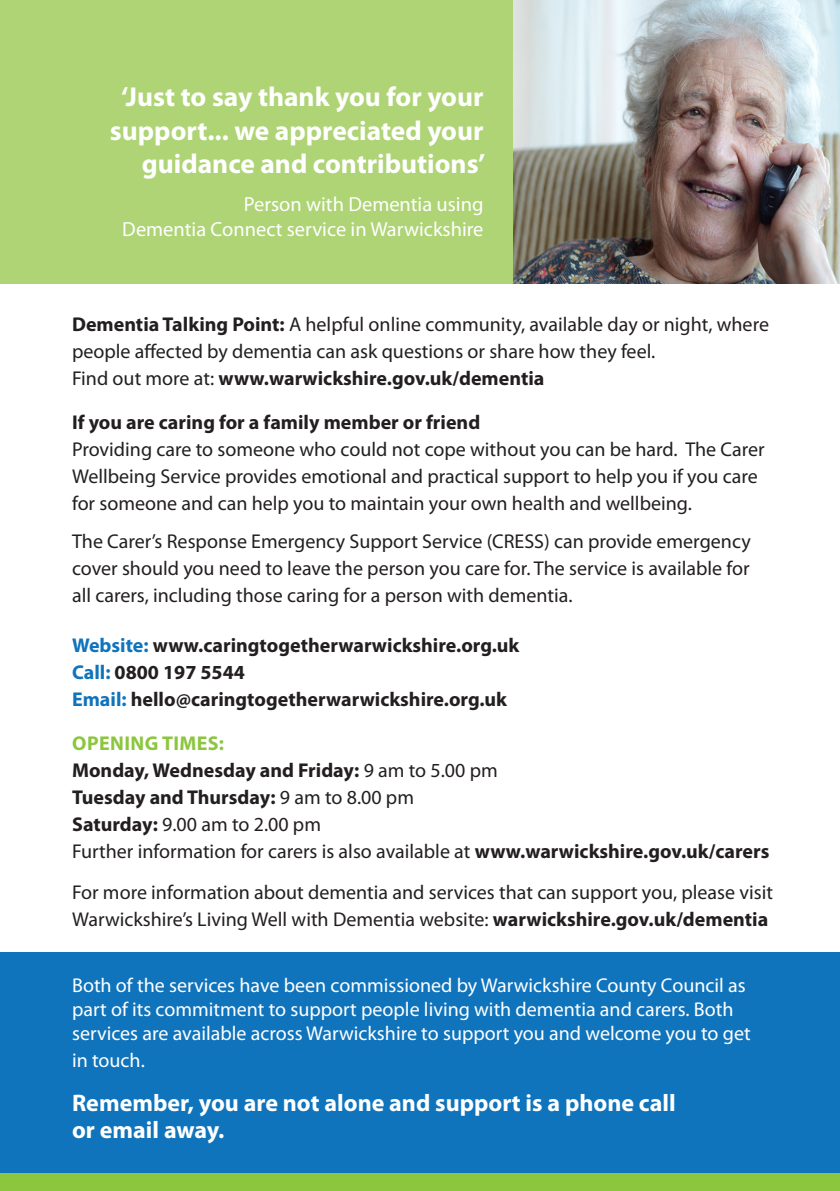
<style>
.page{position:relative;width:840px;height:1191px;background:#fff}
.page>*{position:absolute;margin:0;border:0;box-sizing:border-box;transform-origin:0 0}
.Title1{font:700 27.4px/33.8px "Myriad Pro";color:#fff;text-align:right}
.Body_Text{font:700 24px/27px "Myriad Pro";color:#fff}
.Title1-2{font:20.4px/25.2px "Myriad Pro";color:#fff;text-align:right}
.Body_Text-2{font:20px/27px "Myriad Pro";color:#231f20}
.Body_Text-3{font:20px/24px "Myriad Pro";color:#fff}
.Body_Text-4{font:700 20px "Myriad Pro";color:#231f20}
.Body_Text-5{font:700 20px "Myriad Pro";letter-spacing:.02em;color:#8bc63e}
.s1{font-weight:700}
.s2{color:#1074bc}
.s3{font-weight:400}
</style>
<div class="page">
<div style="left:0;top:952px;width:839px;height:239px;background:#1074bc"></div>
<div style="left:0;top:1174px;width:839px;height:17px;background:#8bc63e"></div>
<img style="left:512px;top:0;width:327px;height:283px">
<div style="left:0;top:0;width:512px;height:283px;background:#aed475"></div>
<p class="Title1" style="left:110px;top:79px;width:377px">‘Just to say thank you for your support... we appreciated your guidance and contributions’</p>
<p class="Title1-2" style="left:122px;top:191px;width:362px">Person with Dementia using<br>Dementia Connect service in Warwickshire</p>
<p class="Body_Text-2" style="left:72px;top:310px;width:698px"><span class="s1">Dementia Talking Point:</span> A helpful online community, available day or night, where people affected by dementia can ask questions or share how they feel.<br>Find out more at: <span class="s1">www.warwickshire.gov.uk/dementia</span></p>
<p class="Body_Text-2" style="left:72px;top:408px;width:693px"><span class="s1">If you are caring for a family member or friend<br></span>Providing care to someone who could not cope without you can be hard. The Carer Wellbeing Service provides emotional and practical support to help you if you care for someone and can help you to maintain your own health and wellbeing.</p>
<p class="Body_Text-2" style="left:72px;top:528px;width:679px;text-align:justify">The Carer’s Response Emergency Support Service (CRESS) can provide emergency cover should you need to leave the person you care for. The service is available for all carers, including those caring for a person with dementia.</p>
<p class="Body_Text-4" style="left:72px;top:632px;width:448px"><span class="s2">Website:</span> www.caringtogetherwarwickshire.org.uk</p>
<p class="Body_Text-4" style="left:72px;top:659px;width:174px"><span class="s2">Call:</span> 0800 197 5544</p>
<p class="Body_Text-4" style="left:72px;top:686px;width:436px"><span class="s2">Email:</span> hello@caringtogetherwarwickshire.org.uk</p>
<p class="Body_Text-5" style="left:72px;top:730px;width:153px">OPENING TIMES:</p>
<p class="Body_Text-4" style="left:72px;top:757px;width:427px">Monday, Wednesday and Friday: <span class="s3">9 am to 5.00 pm</span></p>
<p class="Body_Text-4" style="left:72px;top:784px;width:343px">Tuesday and Thursday: <span class="s3">9 am to 8.00 pm</span></p>
<p class="Body_Text-2" style="left:72px;top:811px;width:250px"><span class="s1">Saturday:</span> 9.00 am to 2.00 pm</p>
<p class="Body_Text-2" style="left:72px;top:838px;width:698px">Further information for carers is also available at <span class="s1">www.warwickshire.gov.uk/carers</span></p>
<p class="Body_Text-2" style="left:72px;top:879px;width:702px">For more information about dementia and services that can support you, please visit<br>Warwickshire’s Living Well with Dementia website: <span class="s1">warwickshire.gov.uk/dementia</span></p>
<p class="Body_Text-3" style="left:72px;top:973px;width:679px">Both of the services have been commissioned by Warwickshire County Council as part of its commitment to support people living with dementia and carers. Both services are available across Warwickshire to support you and welcome you to get</p>
<p class="Body_Text-3" style="left:72px;top:1048px;width:74px">in touch.</p>
<p class="Body_Text" style="left:72px;top:1088px;width:605px">Remember, you are not alone and support is a phone call or email away.</p>
</div>
